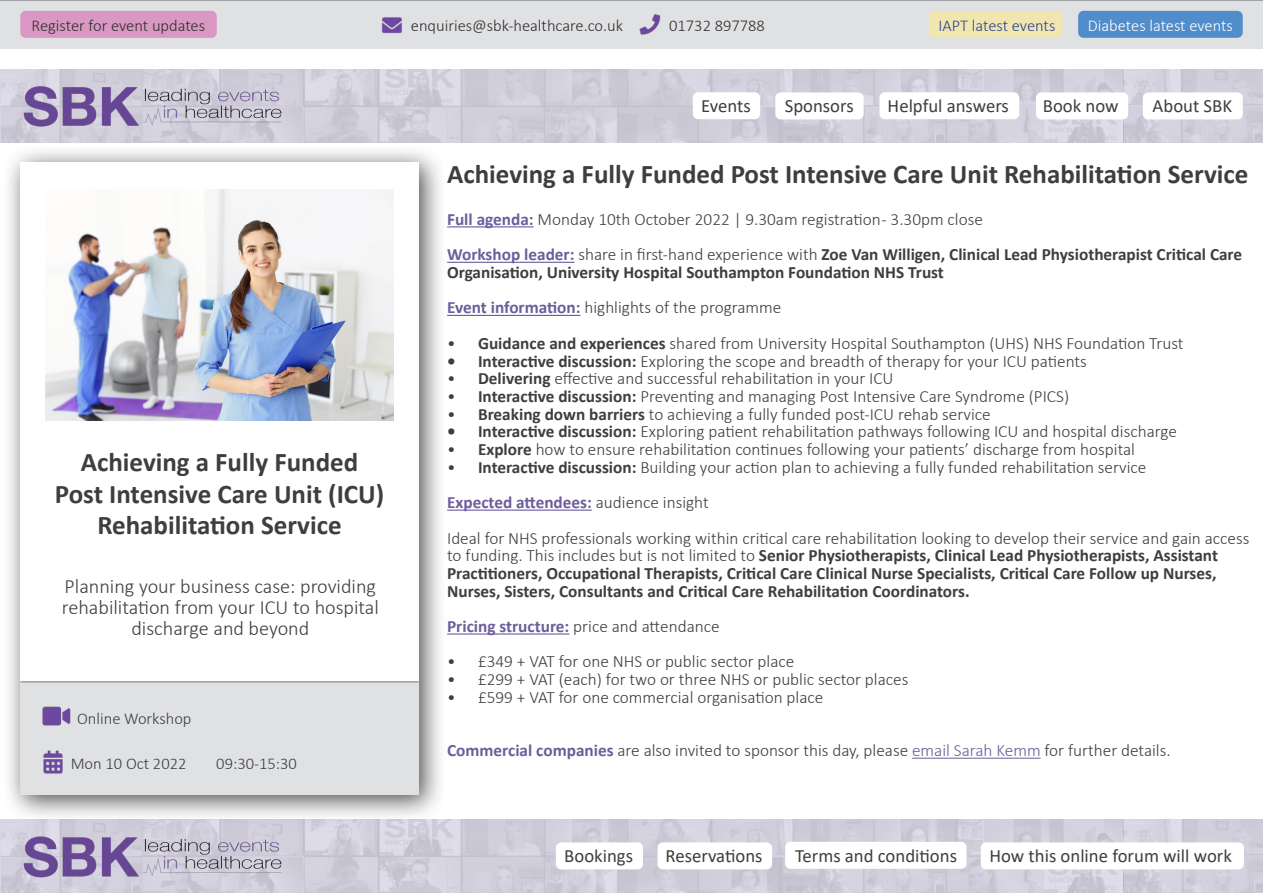
<style>
.page{position:relative;width:1263px;height:893px;background:#fff}
.page>*{position:absolute;margin:0;border:0;box-sizing:border-box;transform-origin:0 0}
.t1{font:700 27px/31.5px "Calibri";color:#3e3e3f;text-align:center}
.t2{font:300 20.25px/21px "Calibri";color:#3e3e3f;text-align:center}
.t3{font:18.75px "Calibri";color:#3e3e3f}
.t4{font:300 17.25px "Calibri";color:#3e3e3f}
.t5{font:700 17.25px/17.7px "Calibri";color:#3e3e3f}
.t6{font:700 17.25px "Calibri";color:#6c5d9b}
.t7{font:300 16.5px "Calibri";color:#312f30}
.t8{font:300 16.5px "Calibri";color:#3e3e3f}
.t9{font:300 16.5px "Calibri";color:#fff}
.t10{font:300 16.5px "Calibri";letter-spacing:-.005em;color:#2a4692}
.s1{font-weight:700;color:#6c5d9b}
.s2{color:#6c5d9b}
.s3{font-weight:300}
.s4{font-weight:700}
.s5{font-weight:300;color:#3e3e3f}
</style>
<div class="page">
<img style="left:1px;top:820px;width:1122px;height:73px">
<div style="left:1123px;top:820px;width:140px;height:73px;background:linear-gradient(to right,#d3d0dd,#d1cddb)"></div>
<img style="left:1px;top:69px;width:1122px;height:74px">
<div style="left:1123px;top:69px;width:140px;height:74px;background:linear-gradient(to bottom,#d3d0dd,#d1cedb)"></div>
<div style="left:2px;top:145px;width:444px;height:678px;background:#231f20;opacity:.8"></div>
<div style="left:20px;top:162px;width:399px;height:633px;background:#fff"></div>
<div style="left:0;top:0;width:1263px;height:49px;background:#e0e1e3"></div>
<hr style="left:447px;top:226px;width:87px;height:1px;background:#6c5d9b">
<hr style="left:447px;top:262px;width:127px;height:1px;background:#6c5d9b">
<hr style="left:447px;top:315px;width:133px;height:1px;background:#6c5d9b">
<hr style="left:447px;top:510px;width:145px;height:1px;background:#6c5d9b">
<hr style="left:447px;top:633px;width:122px;height:2px;background:#6c5d9b">
<hr style="left:912px;top:758px;width:129px;height:1px;background:#6c5d9b">
<img style="left:20px;top:69px;width:264px;height:73px">
<div style="left:20px;top:11px;width:197px;height:27px;background:#d898c3;border-radius:5px"></div>
<div style="left:1078px;top:11px;width:165px;height:27px;background:#518dca;border-radius:5px"></div>
<div style="left:929px;top:11px;width:133px;height:27px;background:#f1e6b0;border-radius:5px"></div>
<hr style="left:0;top:0;width:1263px;height:1px;background:#939598">
<div style="left:20px;top:683px;width:399px;height:112px;background:#e0e1e3"></div>
<hr style="left:20px;top:681px;width:399px;height:2px;background:#939598">
<img style="left:639px;top:14px;width:22px;height:21px">
<img style="left:381px;top:17px;width:21px;height:17px">
<img style="left:42px;top:707px;width:28px;height:19px">
<img style="left:43px;top:751px;width:20px;height:22px">
<div style="left:879px;top:92px;width:140px;height:27px;background:#fff;border-radius:5px"></div>
<div style="left:1143px;top:92px;width:100px;height:27px;background:#fff;border-radius:5px"></div>
<div style="left:1036px;top:92px;width:92px;height:27px;background:#fff;border-radius:5px"></div>
<div style="left:775px;top:92px;width:89px;height:27px;background:#fff;border-radius:5px"></div>
<div style="left:693px;top:92px;width:67px;height:27px;background:#fff;border-radius:5px"></div>
<div style="left:785px;top:842px;width:181px;height:27px;background:#fff;border-radius:5px"></div>
<div style="left:981px;top:842px;width:263px;height:27px;background:#fff;border-radius:5px"></div>
<div style="left:657px;top:842px;width:115px;height:27px;background:#fff;border-radius:5px"></div>
<div style="left:556px;top:842px;width:87px;height:27px;background:#fff;border-radius:5px"></div>
<img style="left:20px;top:820px;width:264px;height:73px">
<img style="left:46px;top:189px;width:347px;height:232px">
<p class="t7" style="left:32px;top:15px;width:175px">Register for event updates</p>
<p class="t7" style="left:411px;top:15px;width:214px">enquiries@sbk-healthcare.co.uk</p>
<p class="t7" style="left:669px;top:15px;width:97px">01732 897788</p>
<p class="t10" style="left:938px;top:15px;width:118px">IAPT latest events</p>
<p class="t9" style="left:1088px;top:15px;width:147px">Diabetes latest events</p>
<p class="t3" style="left:701px;top:93px;width:51px">Events</p>
<p class="t3" style="left:785px;top:93px;width:70px">Sponsors</p>
<p class="t3" style="left:888px;top:93px;width:123px">Helpful answers</p>
<p class="t3" style="left:1043px;top:93px;width:77px">Book now</p>
<p class="t3" style="left:1152px;top:93px;width:81px">About SBK</p>
<p class="t1" style="left:55px;top:446px;width:331px">Achieving a Fully Funded<br>Post Intensive Care Unit (ICU)<br>Rehabilitation Service</p>
<p class="t2" style="left:62px;top:576px;width:319px">Planning your business case: providing rehabilitation from your ICU to hospital discharge and beyond</p>
<p class="t8" style="left:77px;top:708px;width:116px">Online Workshop</p>
<p class="t8" style="left:71px;top:754px;width:117px">Mon 10 Oct 2022</p>
<p class="t8" style="left:216px;top:754px;width:82px">09:30-15:30</p>
<p class="t1" style="left:447px;top:158px;width:803px">Achieving a Fully Funded Post Intensive Care Unit Rehabilitation Service</p>
<p class="t4" style="left:447px;top:208px;width:537px"><span class="s1">Full agenda:</span> Monday 10th October 2022 | 9.30am registration - 3.30pm close</p>
<p class="t5" style="left:447px;top:246px;width:797px"><span class="s2">Workshop leader:</span> <span class="s3">share in first-hand experience with</span> Zoe Van Willigen, Clinical Lead Physiotherapist Critical Care</p>
<p class="t5" style="left:447px;top:263px;width:498px">Organisation, University Hospital Southampton Foundation NHS Trust</p>
<p class="t4" style="left:447px;top:297px;width:336px"><span class="s1">Event information:</span> highlights of the programme</p>
<p class="t4" style="left:447px;top:332px;width:738px">• <span class="s4">Guidance and experiences</span> shared from University Hospital Southampton (UHS) NHS Foundation Trust</p>
<p class="t4" style="left:447px;top:350px;width:641px"><span class="s4">• Interactive discussion:</span> Exploring the scope and breadth of therapy for your ICU patients</p>
<p class="t4" style="left:447px;top:368px;width:448px">• <span class="s4">Delivering</span> effective and successful rehabilitation in your ICU</p>
<p class="t4" style="left:447px;top:385px;width:623px">• <span class="s4">Interactive discussion:</span> Preventing and managing Post Intensive Care Syndrome (PICS)</p>
<p class="t4" style="left:447px;top:403px;width:545px">• <span class="s4">Breaking down barriers</span> to achieving a fully funded post-ICU rehab service</p>
<p class="t4" style="left:447px;top:421px;width:731px"><span class="s4">• Interactive discussion:</span> Exploring patient rehabilitation pathways following ICU and hospital discharge</p>
<p class="t4" style="left:447px;top:439px;width:689px">• <span class="s4">Explore</span> how to ensure rehabilitation continues following your patients’ discharge from hospital</p>
<p class="t4" style="left:447px;top:456px;width:701px">• <span class="s4">Interactive discussion:</span> Building your action plan to achieving a fully funded rehabilitation service</p>
<p class="t6" style="left:447px;top:490px;width:263px">Expected attendees: <span class="s5">audience insight</span></p>
<p class="t5" style="left:447px;top:529px;width:804px"><span class="s3">Ideal for NHS professionals working within critical care rehabilitation looking to develop their service and gain access to funding. This includes but is not limited to</span> Senior Physiotherapists, Clinical Lead Physiotherapists, Assistant Practitioners, Occupational Therapists, Critical Care Clinical Nurse Specialists, Critical Care Follow up Nurses, Nurses, Sisters, Consultants and Critical Care Rehabilitation Coordinators.</p>
<p class="t4" style="left:447px;top:616px;width:274px"><span class="s1">Pricing structure:</span> price and attendance</p>
<p class="t4" style="left:447px;top:651px;width:349px">• £349 + VAT for one NHS or public sector place</p>
<p class="t4" style="left:447px;top:669px;width:463px">• £299 + VAT (each) for two or three NHS or public sector places</p>
<p class="t4" style="left:447px;top:686px;width:378px">• £599 + VAT for one commercial organisation place</p>
<p class="t4" style="left:447px;top:739px;width:725px"><span class="s1">Commercial companies</span> are also invited to sponsor this day, please <span class="s2">email Sarah Kemm</span> for further details.</p>
<p class="t3" style="left:564px;top:842px;width:70px">Bookings</p>
<p class="t3" style="left:665px;top:842px;width:99px">Reservations</p>
<p class="t3" style="left:795px;top:842px;width:163px">Terms and conditions</p>
<p class="t3" style="left:989px;top:842px;width:244px">How this online forum will work</p>
</div>
